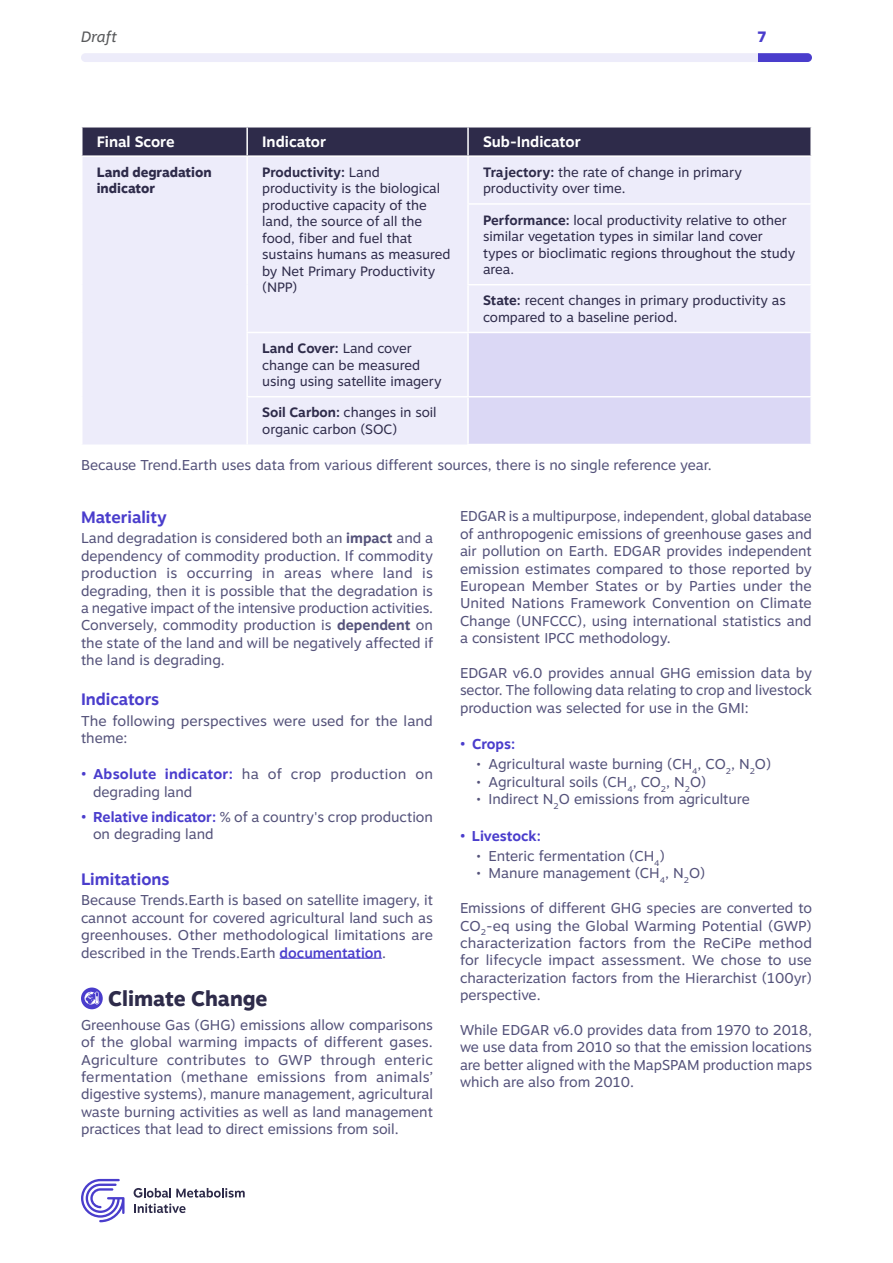
<style>
.page{position:relative;width:893px;height:1263px;background:#fff}
.page>*{position:absolute;margin:0;border:0;box-sizing:border-box;transform-origin:0 0}
.t1{font:800 21px "Motiva Sans";color:#2e2b4a}
.t2{font:700 16.5px "Motiva Sans";color:#4a3dcc}
.t3{font:700 15px "Motiva Sans";color:#fff}
.t4{font:italic 15px "Motiva Sans";color:#58595b}
.t5{font:800 15px "Motiva Sans";color:#4a3dcc}
.t6{font:14.25px/17.4px "Motiva Sans";color:#54527a;text-align:justify}
.t7{font:700 14.25px "Motiva Sans";color:#4a3dcc}
.t8{font:13.5px/16.5px "Motiva Sans";color:#2e2b4a}
.t9{font:800 13.5px/16.5px "Motiva Sans";color:#2e2b4a}
.s1{font-weight:700}
.s2{font-family:"Roboto";font-weight:900;color:#4a3dcc}
.s3{font-weight:700;color:#4a3dcc}
.s4{font-weight:500;color:#4a3dcc}
.s5{font-family:"Roboto";font-weight:900}
</style>
<div class="page">
<svg style="left:81px;top:53px;width:731px;height:9px;background:#e1dff6"></svg>
<svg style="left:81px;top:1179px;width:44px;height:43px"></svg>
<svg style="left:134px;top:1203px;width:52px;height:10px"></svg>
<svg style="left:134px;top:1188px;width:111px;height:9px"></svg>
<div style="left:82px;top:157px;width:728px;height:287px;background:#edecfa"></div>
<div style="left:469px;top:333px;width:341px;height:111px;background:#dbd8f5"></div>
<div style="left:81px;top:127px;width:730px;height:29px;background:#2e2b4a"></div>
<hr style="left:247px;top:126px;width:221px;height:2px;background:#fff">
<hr style="left:246px;top:128px;width:2px;height:27px;background:#fff">
<hr style="left:246px;top:157px;width:2px;height:47px;background:#fff">
<hr style="left:246px;top:204px;width:2px;height:81px;background:#fff">
<hr style="left:246px;top:285px;width:2px;height:47px;background:#fff">
<hr style="left:468px;top:126px;width:344px;height:2px;background:#fff">
<hr style="left:467px;top:128px;width:2px;height:27px;background:#fff">
<hr style="left:810px;top:128px;width:2px;height:27px;background:#fff">
<hr style="left:467px;top:157px;width:2px;height:46px;background:#fff">
<hr style="left:467px;top:333px;width:2px;height:63px;background:#fff">
<hr style="left:467px;top:397px;width:2px;height:47px;background:#fff">
<hr style="left:467px;top:203px;width:345px;height:2px;background:#fff">
<hr style="left:467px;top:205px;width:2px;height:79px;background:#fff">
<hr style="left:467px;top:284px;width:345px;height:1px;background:#fff">
<hr style="left:467px;top:285px;width:2px;height:47px;background:#fff">
<hr style="left:246px;top:332px;width:222px;height:1px;background:#fff">
<hr style="left:246px;top:333px;width:2px;height:63px;background:#fff">
<hr style="left:468px;top:332px;width:344px;height:1px;background:#fff">
<hr style="left:246px;top:396px;width:222px;height:1px;background:#fff">
<hr style="left:246px;top:397px;width:2px;height:47px;background:#fff">
<hr style="left:468px;top:396px;width:344px;height:1px;background:#fff">
<hr style="left:280px;top:958px;width:102px;height:1px;background:#4a3dcc">
<svg style="left:81px;top:987px;width:22px;height:22px"></svg>
<svg style="left:84px;top:992px;width:15px;height:12px"></svg>
<p class="t4" style="left:81px;top:25px;width:37px">Draft</p>
<p class="t5" style="left:758px;top:25px;width:10px">7</p>
<p class="t3" style="left:97px;top:131px;width:79px">Final Score</p>
<p class="t3" style="left:262px;top:131px;width:66px">Indicator</p>
<p class="t3" style="left:483px;top:131px;width:99px">Sub-Indicator</p>
<p class="t9" style="left:97px;top:164px;width:117px">Land degradation indicator</p>
<p class="t8" style="left:262px;top:164px;width:190px"><span class="s1">Productivity:</span> Land productivity is the biological productive capacity of the land, the source of all the food, fiber and fuel that sustains humans as measured by Net Primary Productivity (NPP)</p>
<p class="t8" style="left:483px;top:164px;width:260px"><span class="s1">Trajectory:</span> the rate of change in primary productivity over time.</p>
<p class="t8" style="left:483px;top:211px;width:314px"><span class="s1">Performance:</span> local productivity relative to other similar vegetation types in similar land cover types or bioclimatic regions throughout the study area.</p>
<p class="t8" style="left:483px;top:292px;width:304px"><span class="s1">State:</span> recent changes in primary productivity as compared to a baseline period.</p>
<p class="t8" style="left:262px;top:340px;width:181px"><span class="s1">Land Cover:</span> Land cover change can be measured using using satellite imagery</p>
<p class="t8" style="left:262px;top:404px;width:176px"><span class="s1">Soil Carbon:</span> changes in soil organic carbon (SOC)</p>
<p class="t6" style="left:81px;top:456px;width:632px">Because Trend.Earth uses data from various different sources, there is no single reference year.</p>
<p class="t2" style="left:81px;top:505px;width:87px">Materiality</p>
<p class="t6" style="left:81px;top:529px;width:354px">Land degradation is considered both an <span class="s1">impact</span> and a dependency of commodity production. If commodity production is occurring in areas where land is degrading, then it is possible that the degradation is a negative impact of the intensive production activities.<br>Conversely, commodity production is <span class="s1">dependent</span> on the state of the land and will be negatively affected if the land is degrading.</p>
<p class="t2" style="left:81px;top:687px;width:80px">Indicators</p>
<p class="t6" style="left:81px;top:711px;width:353px">The following perspectives were used for the land theme:</p>
<p class="t6" style="left:93px;top:765px;width:342px;text-indent:-12px"><span class="s2">•</span> <span class="s3">Absolute indicator:</span> ha of crop production on degrading land</p>
<p class="t6" style="left:93px;top:807px;width:341px;text-indent:-12px"><span class="s2">•</span> <span class="s3">Relative indicator:</span> % of a country's crop production on degrading land</p>
<p class="t2" style="left:81px;top:867px;width:90px">Limitations</p>
<p class="t6" style="left:81px;top:891px;width:353px">Because Trends.Earth is based on satellite imagery, it cannot account for covered agricultural land such as greenhouses. Other methodological limitations are described in the Trends.Earth <span class="s4">documentation</span>.</p>
<h1 class="t1" style="left:108px;top:983px;width:161px">Climate Change</h1>
<p class="t6" style="left:81px;top:1016px;width:354px">Greenhouse Gas (GHG) emissions allow comparisons of the global warming impacts of different gases.<br>Agriculture contributes to GWP through enteric fermentation (methane emissions from animals’ digestive systems), manure management, agricultural waste burning activities as well as land management practices that lead to direct emissions from soil.</p>
<p class="t6" style="left:460px;top:507px;width:353px">EDGAR is a multipurpose, independent, global database of anthropogenic emissions of greenhouse gases and air pollution on Earth. EDGAR provides independent emission estimates compared to those reported by European Member States or by Parties under the United Nations Framework Convention on Climate Change (UNFCCC), using international statistics and a consistent IPCC methodology.</p>
<p class="t6" style="left:460px;top:664px;width:353px">EDGAR v6.0 provides annual GHG emission data by sector. The following data relating to crop and livestock production was selected for use in the GMI:</p>
<p class="t7" style="left:460px;top:733px;width:57px"><span class="s5">•</span> Crops:</p>
<p class="t6" style="left:476px;top:755px;width:296px">• Agricultural waste burning (CH<sub>4</sub>, CO<sub>2</sub>, N<sub>2</sub>O)</p>
<p class="t6" style="left:476px;top:773px;width:231px">• Agricultural soils (CH<sub>4</sub>, CO<sub>2</sub>, N<sub>2</sub>O)</p>
<p class="t6" style="left:476px;top:790px;width:275px">• Indirect N<sub>2</sub>O emissions from agriculture</p>
<p class="t7" style="left:460px;top:825px;width:82px"><span class="s5">•</span> Livestock:</p>
<p class="t6" style="left:476px;top:847px;width:190px">• Enteric fermentation (CH<sub>4</sub>)</p>
<p class="t6" style="left:476px;top:864px;width:230px">• Manure management (CH<sub>4</sub>, N<sub>2</sub>O)</p>
<p class="t6" style="left:460px;top:899px;width:354px">Emissions of different GHG species are converted to CO<sub>2</sub>-eq using the Global Warming Potential (GWP) characterization factors from the ReCiPe method for lifecycle impact assessment. We chose to use characterization factors from the Hierarchist (100yr) perspective.</p>
<p class="t6" style="left:460px;top:1021px;width:354px">While EDGAR v6.0 provides data from 1970 to 2018, we use data from 2010 so that the emission locations are better aligned with the MapSPAM production maps which are also from 2010.</p>
</div>
